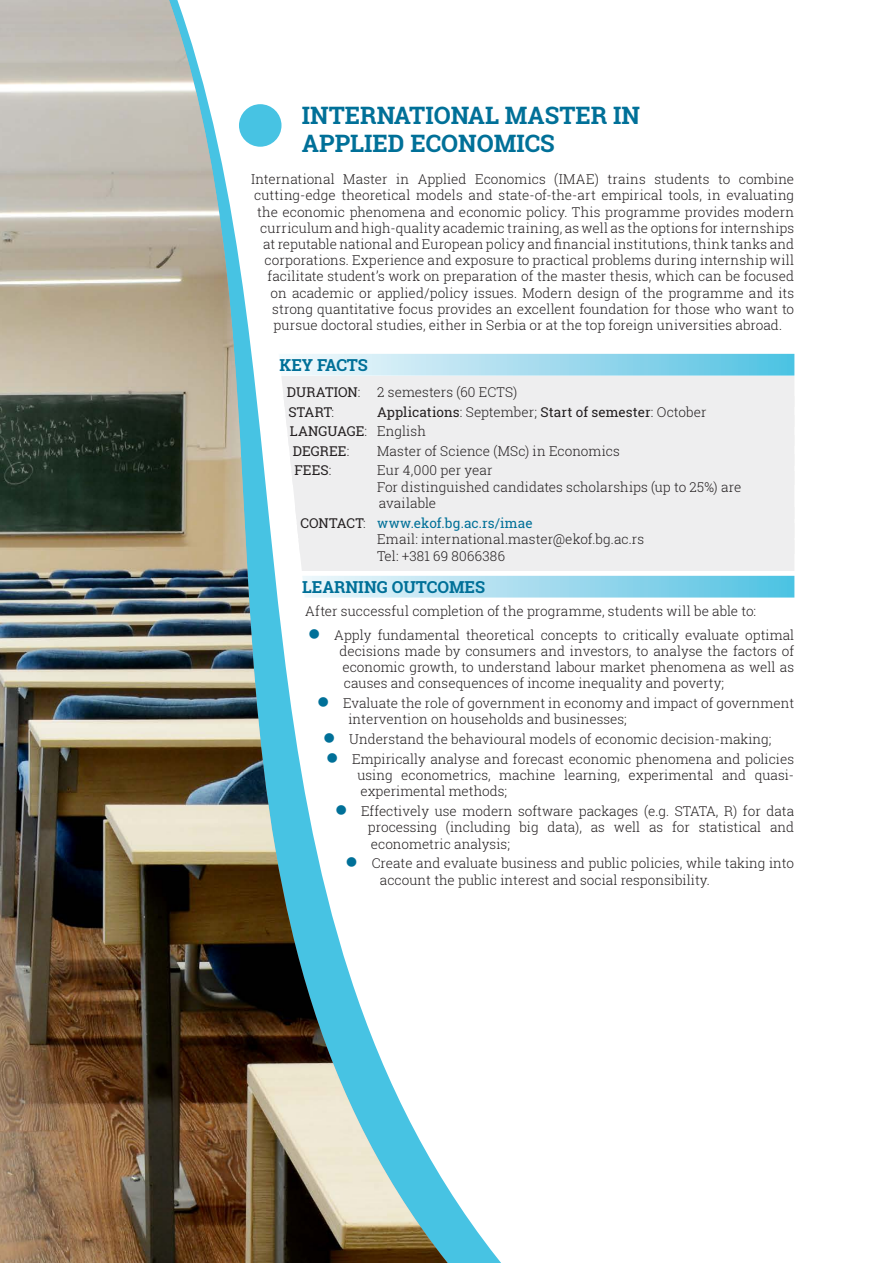
<style>
.page{position:relative;width:893px;height:1263px;background:#fff}
.page>*{position:absolute;margin:0;border:0;box-sizing:border-box;transform-origin:0 0}
.t1{font:700 24px/28.8px "Roboto Slab";color:#007098}
.t2{font:700 16.5px "Roboto Slab";color:#007098}
.Tekst{font:300 13.5px "Roboto Slab";letter-spacing:.005em;color:#231f20}
.lern_nabrajanje{font:300 13.5px/16.2px "Roboto Slab";color:#231f20}
.Key_Facts_txt{font:300 13.5px/16.5px "Roboto Slab";letter-spacing:.005em;color:#231f20}
.Key_Facts_txt-2{font:13.5px "Roboto Slab";letter-spacing:.005em;color:#231f20}
.Key_Facts_txt-3{font:13.5px "Roboto Slab";letter-spacing:.005em;color:#007098}
.s1{font-weight:400}
.s2{font-weight:300}
.s3{color:#231f20}
.s4{font-weight:300;color:#231f20}
.s5{color:#007098}
</style>
<div class="page">
<img style="left:0;top:0;width:448px;height:1263px">
<svg style="left:279px;top:354px;width:515px;height:22px;background:#a6ddef"></svg>
<div style="left:251px;top:376px;width:543px;height:31px;background:#eeeeef"></div>
<div style="left:251px;top:396px;width:543px;height:30px;background:#eeeeef"></div>
<div style="left:251px;top:415px;width:543px;height:31px;background:#eeeeef"></div>
<div style="left:251px;top:435px;width:543px;height:30px;background:#eeeeef"></div>
<div style="left:251px;top:454px;width:543px;height:31px;background:#eeeeef"></div>
<div style="left:251px;top:471px;width:543px;height:47px;background:#eeeeef"></div>
<div style="left:251px;top:507px;width:543px;height:30px;background:#eeeeef"></div>
<div style="left:251px;top:523px;width:543px;height:31px;background:#eeeeef"></div>
<div style="left:251px;top:540px;width:543px;height:30px;background:#eeeeef"></div>
<svg style="left:302px;top:576px;width:492px;height:21px;background:#a1dbee"></svg>
<h1 class="t1" style="left:302px;top:100px;width:340px">INTERNATIONAL MASTER IN<br>APPLIED ECONOMICS</h1>
<p class="Tekst" style="left:251px;top:170px;width:544px">International Master in Applied Economics (IMAE) trains students to combine</p>
<p class="Tekst" style="left:254px;top:186px;width:542px">cutting-edge theoretical models and state-of-the-art empirical tools, in evaluating</p>
<p class="Tekst" style="left:257px;top:202px;width:538px">the economic phenomena and economic policy. This programme provides modern</p>
<p class="Tekst" style="left:260px;top:219px;width:535px">curriculum and high-quality academic training, as well as the options for internships</p>
<p class="Tekst" style="left:263px;top:235px;width:533px">at reputable national and European policy and financial institutions, think tanks and</p>
<p class="Tekst" style="left:265px;top:251px;width:531px">corporations. Experience and exposure to practical problems during internship will</p>
<p class="Tekst" style="left:268px;top:267px;width:528px">facilitate student’s work on preparation of the master thesis, which can be focused</p>
<p class="Tekst" style="left:271px;top:283px;width:525px">on academic or applied/policy issues. Modern design of the programme and its</p>
<p class="Tekst" style="left:272px;top:300px;width:524px">strong quantitative focus provides an excellent foundation for those who want to</p>
<p class="Tekst" style="left:274px;top:316px;width:510px">pursue doctoral studies, either in Serbia or at the top foreign universities abroad.</p>
<h2 class="t2" style="left:280px;top:354px;width:90px">KEY FACTS</h2>
<p class="Key_Facts_txt" style="left:287px;top:383px;width:232px"><span class="s1">DURATION</span>: 2 semesters (60 ECTS)</p>
<p class="Key_Facts_txt-2" style="left:288px;top:402px;width:47px">START<span class="s2">:</span></p>
<p class="Key_Facts_txt-2" style="left:377px;top:402px;width:331px">Applications<span class="s2">: September;</span> Start of semester<span class="s2">: October</span></p>
<p class="Key_Facts_txt-2" style="left:290px;top:422px;width:138px">LANGUAGE<span class="s2">: English</span></p>
<p class="Key_Facts_txt-2" style="left:293px;top:441px;width:58px">DEGREE<span class="s2">:</span></p>
<p class="Key_Facts_txt" style="left:377px;top:442px;width:244px">Master of Science (MSc) in Economics</p>
<p class="Key_Facts_txt-2" style="left:294px;top:461px;width:38px">FEES<span class="s2">:</span></p>
<p class="Key_Facts_txt" style="left:377px;top:461px;width:117px">Eur 4,000 per year</p>
<p class="Key_Facts_txt" style="left:377px;top:478px;width:366px">For distinguished candidates scholarships (up to 25%) are available</p>
<p class="Key_Facts_txt-3" style="left:300px;top:513px;width:234px"><span class="s3">CONTACT</span><span class="s4">:</span> www.ekof.bg.ac.rs/imae</p>
<p class="Key_Facts_txt" style="left:377px;top:530px;width:268px">Email: international.master@ekof.bg.ac.rs</p>
<p class="Key_Facts_txt" style="left:377px;top:547px;width:129px">Tel: +381 69 8066386</p>
<h2 class="t2" style="left:302px;top:576px;width:185px">LEARNING OUTCOMES</h2>
<p class="Tekst" style="left:305px;top:601px;width:452px">After successful completion of the programme, students will be able to:</p>
<p class="lern_nabrajanje" style="left:308px;top:626px;width:488px"><span class="s5">●</span> Apply fundamental theoretical concepts to critically evaluate optimal</p>
<p class="lern_nabrajanje" style="left:339px;top:643px;width:456px">decisions made by consumers and investors, to analyse the factors of</p>
<p class="lern_nabrajanje" style="left:342px;top:659px;width:453px">economic growth, to understand labour market phenomena as well as</p>
<p class="lern_nabrajanje" style="left:344px;top:675px;width:382px">causes and consequences of income inequality and poverty;</p>
<p class="lern_nabrajanje" style="left:348px;top:695px;width:447px;text-indent:-31px"><span class="s5">●</span> Evaluate the role of government in economy and impact of government intervention on households and businesses;</p>
<p class="lern_nabrajanje" style="left:323px;top:731px;width:450px"><span class="s5">●</span> Understand the behavioural models of economic decision-making;</p>
<p class="lern_nabrajanje" style="left:357px;top:751px;width:438px;text-align:justify;text-indent:-31px"><span class="s5">●</span> Empirically analyse and forecast economic phenomena and policies using econometrics, machine learning, experimental and quasi&shy;experimental methods;</p>
<p class="lern_nabrajanje" style="left:368px;top:803px;width:428px;text-align:justify;text-indent:-33px"><span class="s5">●</span> Effectively use modern software packages (e.g. STATA, R) for data processing (including big data), as well as for statistical and econometric analysis;</p>
<p class="lern_nabrajanje" style="left:380px;top:855px;width:416px;text-indent:-34px"><span class="s5">●</span> Create and evaluate business and public policies, while taking into account the public interest and social responsibility.</p>
</div>
